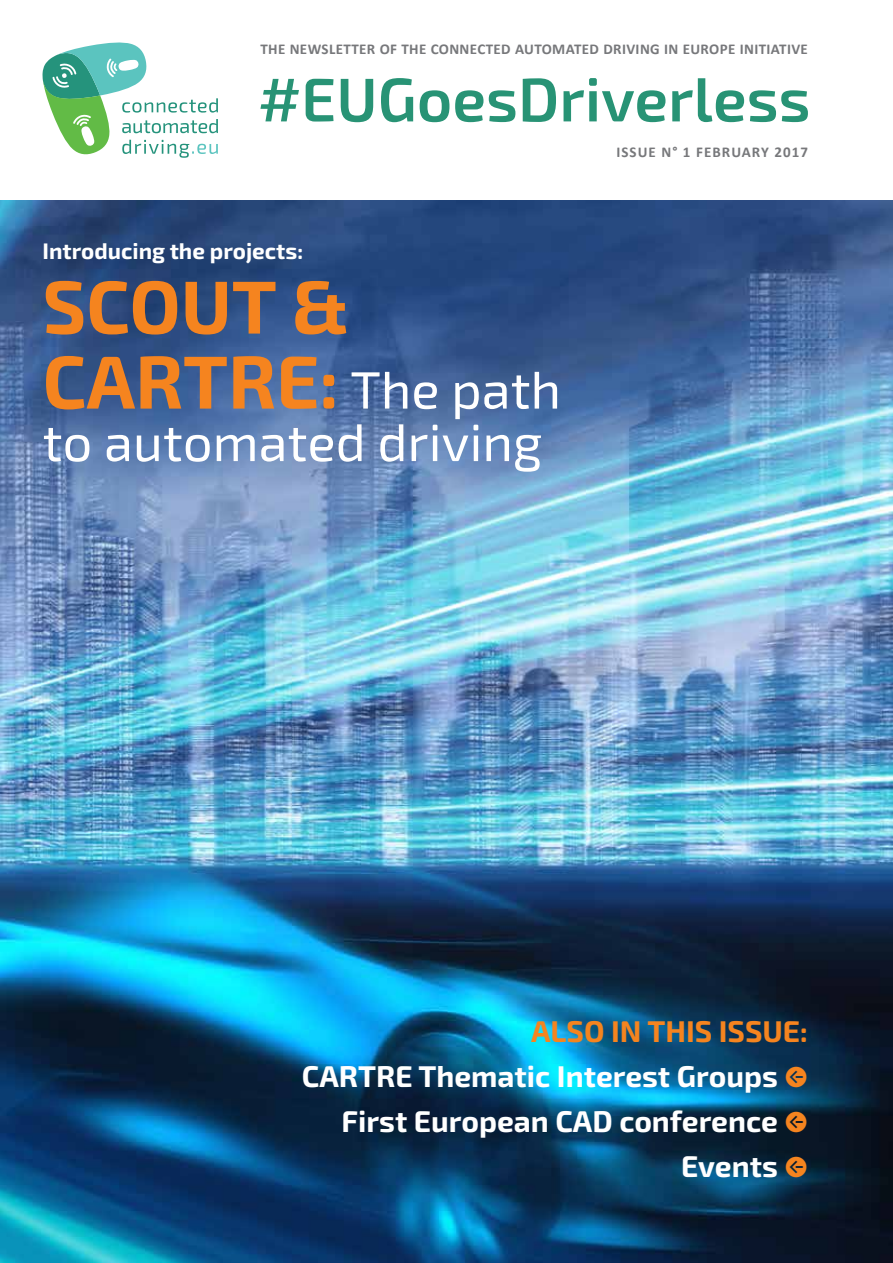
<style>
.page{position:relative;width:893px;height:1263px;background:#fff}
.page>*{position:absolute;margin:0;border:0;box-sizing:border-box;transform-origin:0 0}
.t1{font:700 75px/75px "Exo 2";color:#f5841f}
.t2{font:52.5px "Exo 2";color:#fff}
.t3{font:700 30px/45px "Exo 2";color:#fff;text-align:right}
.t4{font:700 22.5px "Exo 2";color:#fff}
.t5{font:700 15px "Calibri";letter-spacing:.025em;color:#77787b}
.t6{font:700 15px "Calibri";letter-spacing:.07em;color:#77787b}
.s1{font-weight:400;font-size:52.5px;color:#fff}
.s2{color:#f5841f}
.s3{font-family:"Klavika Arrows";font-weight:400;color:#f5841f}
</style>
<div class="page">
<svg style="left:43px;top:43px;width:175px;height:115px"></svg>
<img style="left:0;top:200px;width:893px;height:1063px">
<svg style="left:260px;top:78px;width:548px;height:44px"></svg>
<p class="t5" style="left:260px;top:38px;width:549px">THE NEWSLETTER OF THE CONNECTED AUTOMATED DRIVING IN EUROPE INITIATIVE</p>
<p class="t4" style="left:43px;top:237px;width:262px">Introducing the projects:</p>
<h1 class="t1" style="left:43px;top:271px;width:520px">SCOUT &amp;<br>CARTRE: <span class="s1">The path</span></h1>
<h2 class="t2" style="left:43px;top:412px;width:501px">to automated driving</h2>
<p class="t6" style="left:616px;top:142px;width:193px">ISSUE N° 1 FEBRUARY 2017</p>
<p class="t3" style="left:302px;top:1009px;width:508px"><span class="s2">ALSO IN THIS ISSUE:<br></span>CARTRE Thematic Interest Groups <span class="s3">q<br></span>First European CAD conference <span class="s3">q<br></span>Events <span class="s3">q</span></p>
</div>
